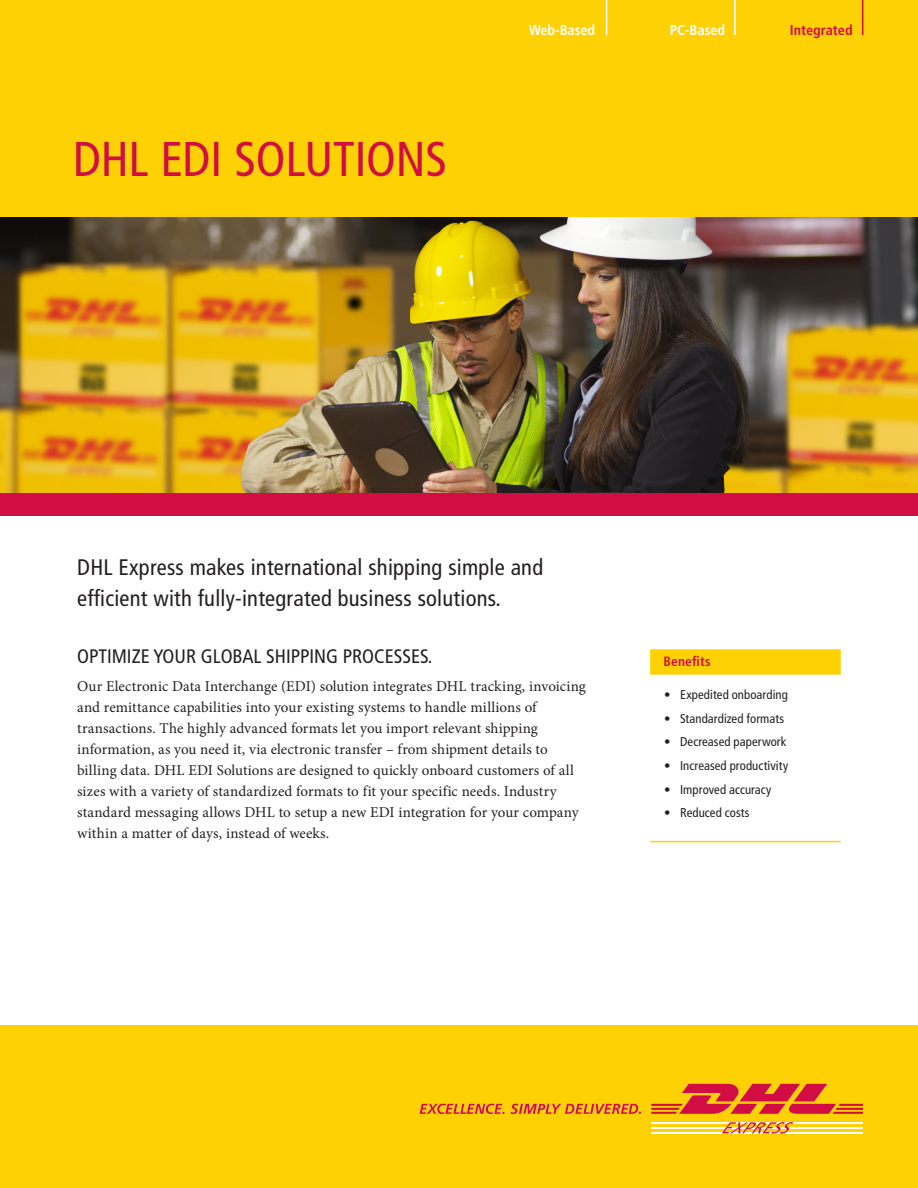
<style>
.page{position:relative;width:918px;height:1188px;background:#fff}
.page>*{position:absolute;margin:0;border:0;box-sizing:border-box;transform-origin:0 0}
.HEADLINE{font:condensed 48.75px "Frutiger LT";letter-spacing:-.005em;color:#d20d44}
.INTRODUCTORY_TEXT{font:condensed 22.5px/31.5px "Frutiger LT";letter-spacing:.01em;color:#231f20}
.TOPIC_HEADER_CAPS{font:condensed 19.5px "Frutiger LT";color:#231f20}
.BODY_COPY{font:15px/21px "Minion Pro";letter-spacing:.005em;color:#231f20}
.t1{font:700 condensed 14.25px "Frutiger LT Pro";color:#fff}
.t2{font:700 condensed 14.25px "Frutiger LT Pro";color:#d20d44}
.TIP_HEADER_WITH_RULE{font:700 condensed 13.5px "Frutiger";letter-spacing:.01em;color:#d20d44}
.t3{font:condensed 12.75px "Frutiger";letter-spacing:.005em;color:#231f20}
</style>
<div class="page">
<div style="left:0;top:0;width:918px;height:238px;background:#fed105"></div>
<img style="left:0;top:218px;width:918px;height:276px">
<div style="left:0;top:1026px;width:918px;height:162px;background:#fed105"></div>
<hr style="left:651px;top:1132px;width:212px;height:1px;background:#fff">
<hr style="left:651px;top:1122px;width:212px;height:2px;background:#fff">
<hr style="left:651px;top:1127px;width:212px;height:2px;background:#fff">
<svg style="left:722px;top:1122px;width:71px;height:12px"></svg>
<svg style="left:651px;top:1084px;width:212px;height:30px"></svg>
<svg style="left:420px;top:1104px;width:221px;height:10px"></svg>
<div style="left:650px;top:649px;width:191px;height:26px;background:#fed105"></div>
<hr style="left:650px;top:841px;width:191px;height:1px;background:#fed105">
<div style="left:0;top:494px;width:918px;height:22px;background:#d20d44"></div>
<hr style="left:862px;top:0;width:1px;height:35px;background:#d20d44">
<hr style="left:734px;top:0;width:2px;height:35px;background:#fff">
<hr style="left:606px;top:0;width:1px;height:35px;background:#fff">
<p class="HEADLINE" style="left:73px;top:130px;width:376px">DHL EDI SOLUTIONS</p>
<p class="t1" style="left:529px;top:22px;width:68px">Web-Based</p>
<p class="t1" style="left:670px;top:22px;width:57px">PC-Based</p>
<p class="t2" style="left:790px;top:22px;width:64px">Integrated</p>
<p class="INTRODUCTORY_TEXT" style="left:77px;top:551px;width:467px">DHL Express makes international shipping simple and efficient with fully-integrated business solutions.</p>
<p class="TOPIC_HEADER_CAPS" style="left:77px;top:645px;width:357px">OPTIMIZE YOUR GLOBAL SHIPPING PROCESSES.</p>
<p class="BODY_COPY" style="left:77px;top:676px;width:510px">Our Electronic Data Interchange (EDI) solution integrates DHL tracking, invoicing and remittance capabilities into your existing systems to handle millions of transactions. The highly advanced formats let you import relevant shipping information, as you need it, via electronic transfer – from shipment details to billing data. DHL EDI Solutions are designed to quickly onboard customers of all sizes with a variety of standardized formats to fit your specific needs. Industry standard messaging allows DHL to setup a new EDI integration for your company within a matter of days, instead of weeks.</p>
<p class="TIP_HEADER_WITH_RULE" style="left:664px;top:653px;width:48px">Benefits</p>
<p class="t3" style="left:664px;top:687px;width:125px">• Expedited onboarding</p>
<p class="t3" style="left:664px;top:711px;width:121px">• Standardized formats</p>
<p class="t3" style="left:664px;top:735px;width:124px">• Decreased paperwork</p>
<p class="t3" style="left:664px;top:758px;width:125px">• Increased productivity</p>
<p class="t3" style="left:664px;top:782px;width:109px">• Improved accuracy</p>
<p class="t3" style="left:664px;top:805px;width:87px">• Reduced costs</p>
</div>
